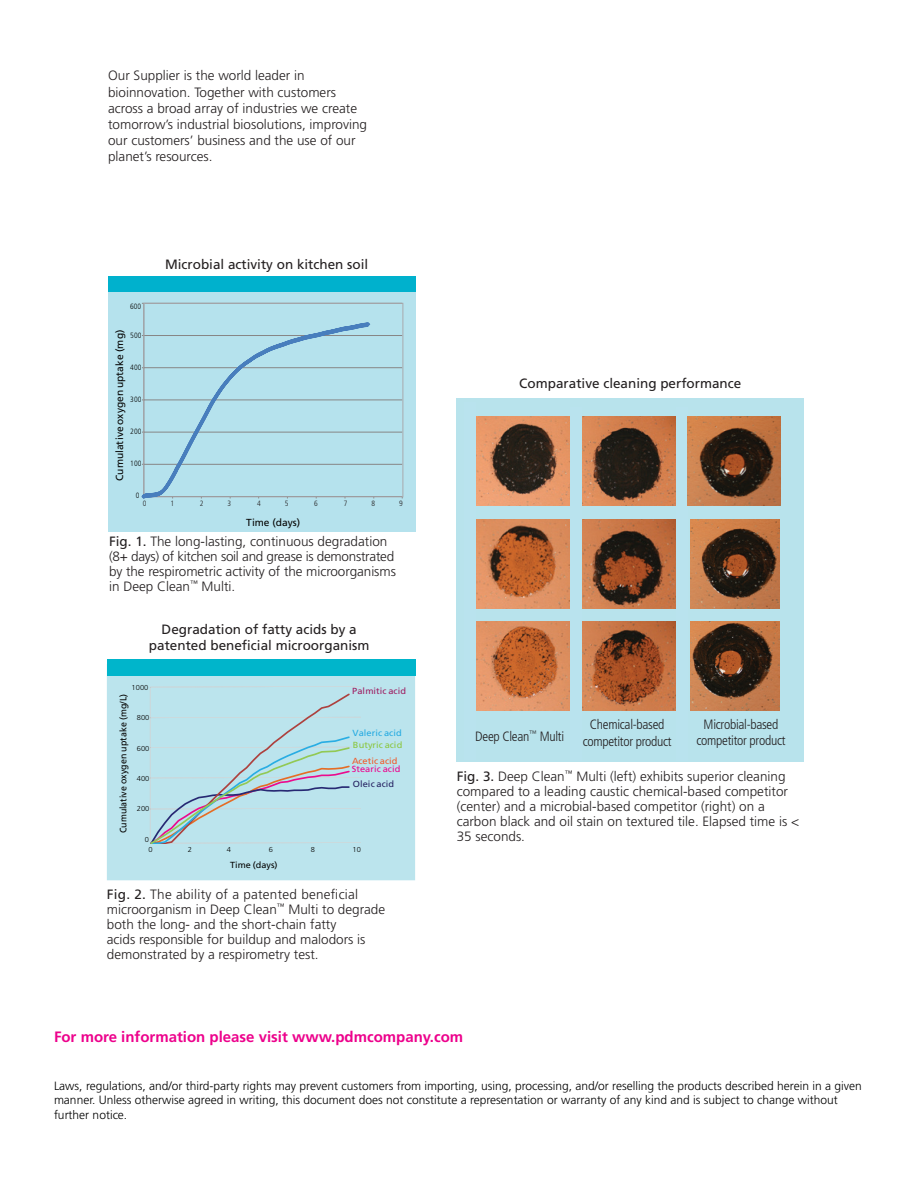
<style>
.page{position:relative;width:918px;height:1188px;background:#fff}
.page>*{position:absolute;margin:0;border:0;box-sizing:border-box;transform-origin:0 0}
.t1{font:700 15px "Frutiger";color:#ed028c}
.t2{font:300 13.5px/15px "Frutiger";color:#231f20}
.t3{font:13.5px "Frutiger";color:#231f20}
.t4{font:300 condensed 13.5px "Frutiger";letter-spacing:-.02em;color:#231f20}
.t5{font:300 12px/14.4px "Frutiger";color:#000}
.t6{font:10.2px "Frutiger";color:#050504}
.t7{font:9.3px "Frutiger";color:#050504;scale:.96 1}
.t8{font:8.85px/11.4px "Frutiger";letter-spacing:.01em;color:#24aae1;scale:1.05 1}
.t9{font:8.85px "Frutiger";color:#9e1f62;scale:1.05 1}
.t10{font:8.85px "Frutiger";color:#ed028c;scale:1.05 1}
.t11{font:8.85px "Frutiger";letter-spacing:-.005em;color:#050504}
.t12{font:8.85px "Frutiger";color:#f15929;scale:1.05 1}
.t13{font:8.85px "Frutiger";color:#252161;scale:1.05 1}
.t14{font:300 condensed 7.65px "Frutiger";letter-spacing:.02em;color:#050504}
.t15{font:300 condensed 7.65px "Frutiger";color:#231f20}
.t16{font:300 7.2px "Frutiger";letter-spacing:.01em;color:#050504;scale:1.05 1}
.s1{font-weight:400}
.s2{color:#8bc63e}
</style>
<div class="page">
<div style="left:108px;top:292px;width:307px;height:239px;background:#b5e2ed"></div>
<hr style="left:144px;top:335px;width:258px;height:1px;background:#878686">
<hr style="left:144px;top:367px;width:258px;height:1px;background:#878686">
<hr style="left:144px;top:400px;width:258px;height:1px;background:#878686">
<hr style="left:144px;top:432px;width:258px;height:1px;background:#878686">
<hr style="left:144px;top:464px;width:258px;height:1px;background:#878686">
<svg style="left:141px;top:322px;width:233px;height:177px"></svg>
<div style="left:108px;top:277px;width:307px;height:15px;background:#00b1cd"></div>
<div style="left:107px;top:675px;width:308px;height:205px;background:#bbe4ed"></div>
<svg style="left:149px;top:686px;width:212px;height:158px"></svg>
<div style="left:107px;top:659px;width:308px;height:16px;background:#00b5cb"></div>
<div style="left:457px;top:398px;width:347px;height:364px;background:#b8e3ec"></div>
<img style="left:476px;top:416px;width:305px;height:90px">
<img style="left:476px;top:519px;width:200px;height:89px">
<img style="left:476px;top:622px;width:200px;height:89px">
<div style="left:571px;top:407px;width:11px;height:353px;background:#b9e3ee"></div>
<div style="left:676px;top:407px;width:12px;height:353px;background:#b9e3ee"></div>
<img style="left:691px;top:622px;width:89px;height:89px">
<img style="left:691px;top:519px;width:89px;height:89px">
<p class="t2" style="left:108px;top:68px;width:198px">Our Supplier is the world leader in</p>
<p class="t2" style="left:108px;top:85px;width:230px">bioinnovation. Together with customers</p>
<p class="t2" style="left:108px;top:101px;width:251px">across a broad array of industries we create</p>
<p class="t2" style="left:108px;top:117px;width:261px">tomorrow’s industrial biosolutions, improving</p>
<p class="t2" style="left:108px;top:133px;width:249px">our customers’ business and the use of our</p>
<p class="t2" style="left:108px;top:149px;width:106px">planet’s resources.</p>
<p class="t14" style="left:130px;top:302px;width:13px">600</p>
<p class="t14" style="left:130px;top:331px;width:13px">500</p>
<p class="t6" style="left:114px;top:481px;width:152px;rotate:-90deg">Cumulative oxygen uptake (mg)</p>
<p class="t14" style="left:130px;top:363px;width:13px">400</p>
<p class="t14" style="left:130px;top:395px;width:13px">300</p>
<p class="t14" style="left:130px;top:427px;width:13px">200</p>
<p class="t14" style="left:130px;top:459px;width:13px">100</p>
<p class="t14" style="left:136px;top:491px;width:5px">0</p>
<p class="t3" style="left:165px;top:257px;width:205px">Microbial activity on kitchen soil</p>
<p class="t15" style="left:143px;top:499px;width:5px">0</p>
<p class="t15" style="left:170px;top:499px;width:5px">1</p>
<p class="t15" style="left:200px;top:499px;width:5px">2</p>
<p class="t15" style="left:228px;top:499px;width:5px">3</p>
<p class="t15" style="left:257px;top:499px;width:5px">4</p>
<p class="t15" style="left:285px;top:499px;width:5px">5</p>
<p class="t15" style="left:314px;top:499px;width:5px">6</p>
<p class="t15" style="left:344px;top:499px;width:5px">7</p>
<p class="t15" style="left:371px;top:499px;width:5px">8</p>
<p class="t15" style="left:399px;top:499px;width:5px">9</p>
<p class="t6" style="left:246px;top:516px;width:56px">Time (days)</p>
<p class="t2" style="left:109px;top:534px;width:288px"><span class="s1">Fig. 1.</span> The long-lasting, continuous degradation (8+ days) of kitchen soil and grease is demonstrated by the respirometric activity of the microorganisms in Deep Clean<sup>™</sup> Multi.</p>
<p class="t3" style="left:162px;top:621px;width:197px">Degradation of fatty acids by a</p>
<p class="t3" style="left:149px;top:637px;width:222px">patented beneficial microorganism</p>
<p class="t16" style="left:131px;top:684px;width:18px">1000</p>
<p class="t7" style="left:118px;top:833px;width:146px;rotate:-90deg">Cumulative oxygen uptake (mg/L)</p>
<p class="t16" style="left:137px;top:714px;width:14px">800</p>
<p class="t16" style="left:137px;top:744px;width:14px">600</p>
<p class="t16" style="left:137px;top:775px;width:14px">400</p>
<p class="t16" style="left:137px;top:805px;width:14px">200</p>
<p class="t16" style="left:145px;top:835px;width:5px">0</p>
<p class="t9" style="left:352px;top:685px;width:53px">Palmitic acid</p>
<p class="t8" style="left:353px;top:728px;width:49px">Valeric acid<br><span class="s2">Butyric acid</span></p>
<p class="t12" style="left:352px;top:756px;width:45px">Acetic acid</p>
<p class="t13" style="left:353px;top:779px;width:41px">Oleic acid</p>
<p class="t10" style="left:352px;top:764px;width:48px">Stearic acid</p>
<p class="t16" style="left:148px;top:845px;width:5px">0</p>
<p class="t16" style="left:188px;top:845px;width:5px">2</p>
<p class="t16" style="left:227px;top:845px;width:5px">4</p>
<p class="t16" style="left:269px;top:845px;width:5px">6</p>
<p class="t16" style="left:311px;top:845px;width:5px">8</p>
<p class="t16" style="left:353px;top:845px;width:9px">10</p>
<p class="t11" style="left:230px;top:860px;width:49px">Time (days)</p>
<p class="t2" style="left:107px;top:887px;width:280px"><span class="s1">Fig. 2.</span> The ability of a patented beneficial microorganism in Deep Clean<sup>™</sup> Multi to degrade both the long- and the short-chain fatty<br>acids responsible for buildup and malodors is demonstrated by a respirometry test.</p>
<p class="t3" style="left:519px;top:375px;width:224px">Comparative cleaning performance</p>
<p class="t4" style="left:475px;top:728px;width:90px">Deep Clean<sup>™</sup> Multi</p>
<p class="t4" style="left:590px;top:717px;width:76px">Chemical-based</p>
<p class="t4" style="left:583px;top:733px;width:90px">competitor product</p>
<p class="t4" style="left:704px;top:716px;width:76px">Microbial-based</p>
<p class="t4" style="left:697px;top:733px;width:90px">competitor product</p>
<p class="t2" style="left:457px;top:769px;width:344px"><span class="s1">Fig. 3.</span> Deep Clean<sup>™</sup> Multi (left) exhibits superior cleaning compared to a leading caustic chemical-based competitor (center) and a microbial-based competitor (right) on a carbon black and oil stain on textured tile. Elapsed time is &lt; 35 seconds.</p>
<p class="t1" style="left:54px;top:1028px;width:411px">For more information please visit www.pdmcompany.com</p>
<p class="t5" style="left:54px;top:1079px;width:809px">Laws, regulations, and/or third-party rights may prevent customers from importing, using, processing, and/or reselling the products described herein in a given manner. Unless otherwise agreed in writing, this document does not constitute a representation or warranty of any kind and is subject to change without further notice.</p>
</div>
